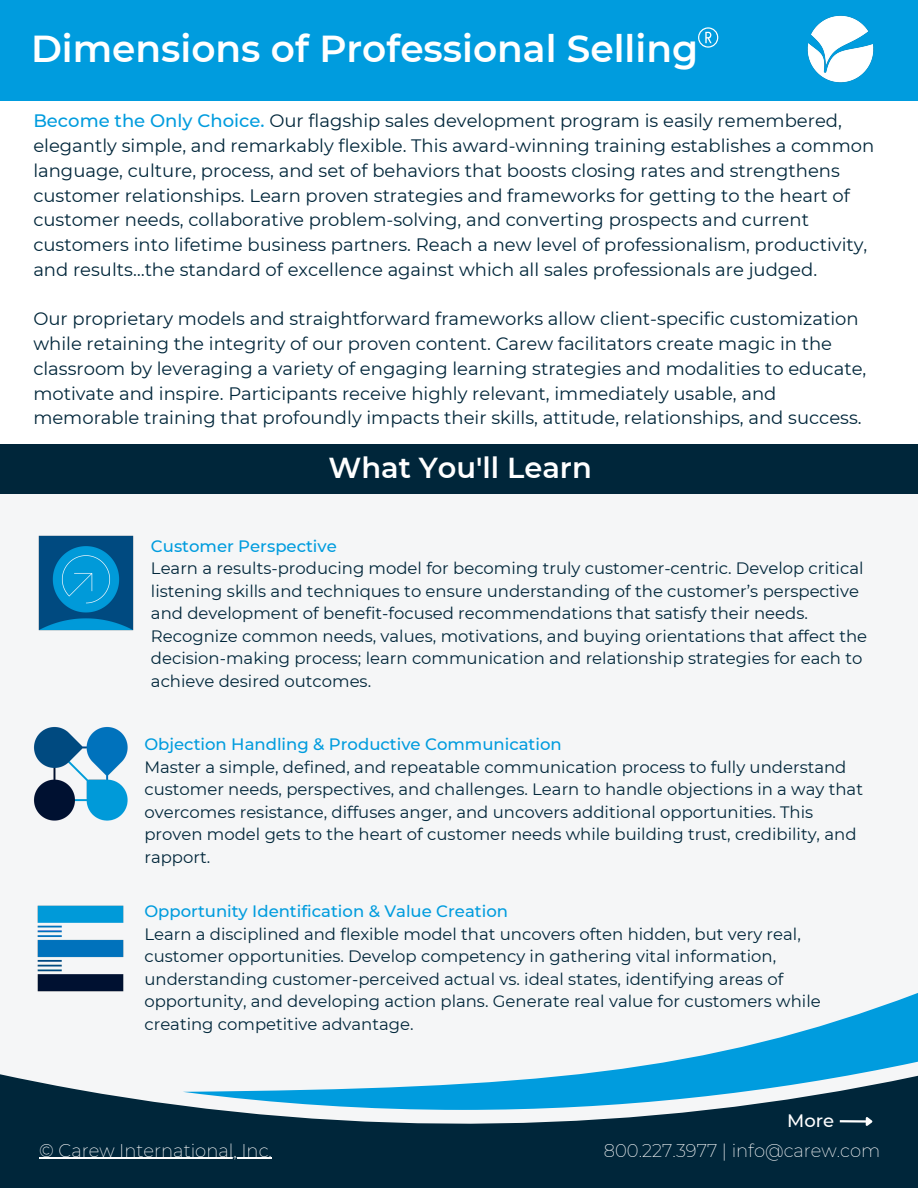
<style>
.page{position:relative;width:918px;height:1188px;background:#fff}
.page>*{position:absolute;margin:0;border:0;box-sizing:border-box;transform-origin:0 0}
.t1{font:600 37.5px "Montserrat";color:#fff}
.t2{font:600 28.8px "Montserrat";color:#fff}
.t3{font:18px/24.8px "Montserrat";color:#00263a}
.t4{font:200 18px "Montserrat";color:#fff}
.t5{font:500 18px "Montserrat";color:#fff}
.t6{font:16.5px/22.5px "Montserrat";color:#00263a}
.t7{font:500 16.5px "Montserrat";color:#009cde}
.s1{font-weight:500;color:#009cde}
</style>
<div class="page">
<div style="left:0;top:469px;width:918px;height:683px;background:#f5f6f7"></div>
<svg style="left:581px;top:993px;width:337px;height:81px"></svg>
<svg style="left:0;top:1074px;width:918px;height:114px;fill:#00263a"></svg>
<svg style="left:0;top:1094px;width:497px;height:94px;background:#1a455a"></svg>
<img style="left:38px;top:535px;width:96px;height:96px">
<img style="left:34px;top:727px;width:94px;height:94px">
<div style="left:0;top:444px;width:918px;height:49px;background:#00263a"></div>
<img style="left:37px;top:905px;width:87px;height:87px">
<div style="left:0;top:0;width:918px;height:101px;background:#009cde"></div>
<img style="left:807px;top:15px;width:67px;height:68px">
<svg style="left:698px;top:27px;width:20px;height:21px"></svg>
<hr style="left:840px;top:1120px;width:26px;height:3px;background:#fff">
<svg style="left:864px;top:1115px;width:11px;height:14px"></svg>
<hr style="left:39px;top:1158px;width:233px;height:1px;background:#fff">
<p class="t1" style="left:31px;top:26px;width:669px">Dimensions of Professional Selling</p>
<p class="t3" style="left:33px;top:109px;width:842px"><span class="s1">Become the Only Choice.</span> Our flagship sales development program is easily remembered, elegantly simple, and remarkably flexible. This award-winning training establishes a common language, culture, process, and set of behaviors that boosts closing rates and strengthens customer relationships. Learn proven strategies and frameworks for getting to the heart of customer needs, collaborative problem-solving, and converting prospects and current customers into lifetime business partners. Reach a new level of professionalism, productivity, and results…the standard of excellence against which all sales professionals are judged.</p>
<p class="t3" style="left:33px;top:307px;width:835px">Our proprietary models and straightforward frameworks allow client-specific customization while retaining the integrity of our proven content. Carew facilitators create magic in the classroom by leveraging a variety of engaging learning strategies and modalities to educate, motivate and inspire. Participants receive highly relevant, immediately usable, and memorable training that profoundly impacts their skills, attitude, relationships, and success.</p>
<p class="t2" style="left:328px;top:450px;width:265px">What You'll Learn</p>
<p class="t7" style="left:151px;top:536px;width:187px">Customer Perspective</p>
<p class="t6" style="left:151px;top:557px;width:718px">Learn a results-producing model for becoming truly customer-centric. Develop critical listening skills and techniques to ensure understanding of the customer’s perspective and development of benefit-focused recommendations that satisfy their needs.<br>Recognize common needs, values, motivations, and buying orientations that affect the decision-making process; learn communication and relationship strategies for each to achieve desired outcomes.</p>
<p class="t7" style="left:144px;top:734px;width:419px">Objection Handling &amp; Productive Communication</p>
<p class="t6" style="left:144px;top:755px;width:720px">Master a simple, defined, and repeatable communication process to fully understand customer needs, perspectives, and challenges. Learn to handle objections in a way that overcomes resistance, diffuses anger, and uncovers additional opportunities. This proven model gets to the heart of customer needs while building trust, credibility, and rapport.</p>
<p class="t7" style="left:144px;top:901px;width:365px">Opportunity Identification &amp; Value Creation</p>
<p class="t6" style="left:144px;top:923px;width:678px">Learn a disciplined and flexible model that uncovers often hidden, but very real, customer opportunities. Develop competency in gathering vital information, understanding customer-perceived actual vs. ideal states, identifying areas of opportunity, and developing action plans. Generate real value for customers while creating competitive advantage.</p>
<p class="t4" style="left:39px;top:1139px;width:234px">© Carew International, Inc.</p>
<p class="t5" style="left:787px;top:1110px;width:49px">More</p>
<p class="t4" style="left:604px;top:1139px;width:278px">800.227.3977 | info@carew.com</p>
</div>
